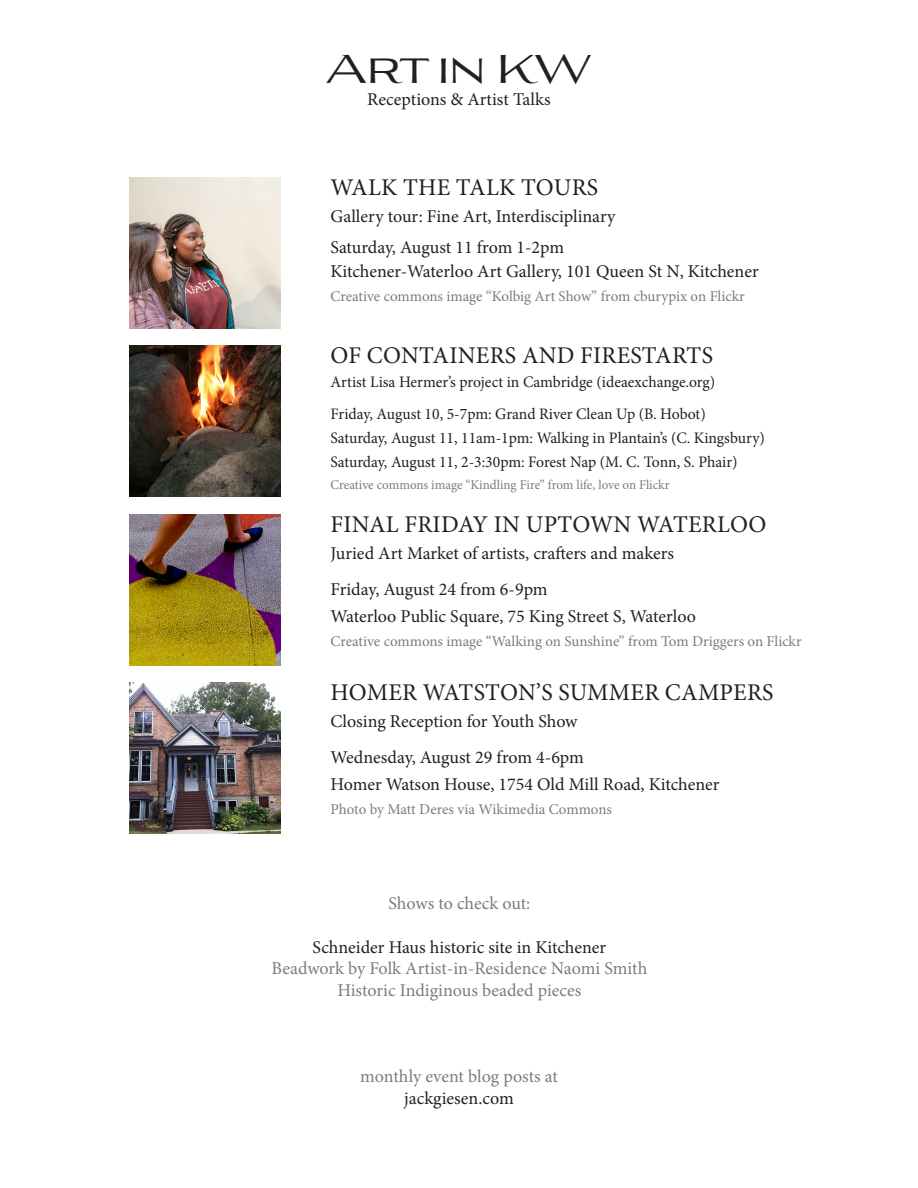
<style>
.page{position:relative;width:918px;height:1188px;background:#fff}
.page>*{position:absolute;margin:0;border:0;box-sizing:border-box;transform-origin:0 0}
.t1{font:39px "Aviano Flare";letter-spacing:-.025em;color:#231f20}
.t2{font:24px "Minion Pro";letter-spacing:.01em;color:#231f20}
.t3{font:18px "Minion Pro";color:#231f20}
.t4{font:18px "Minion Pro";color:#7a7c7f}
.t5{font:16.05px "Minion Pro";letter-spacing:-.005em;color:#231f20}
.t6{font:15px "Minion Pro";letter-spacing:-.005em;color:#7a7c7f}
.t7{font:13.35px "Minion Pro";letter-spacing:-.005em;color:#7a7c7f}
</style>
<div class="page">
<img style="left:130px;top:177px;width:151px;height:151px">
<img style="left:130px;top:683px;width:151px;height:151px">
<img style="left:130px;top:346px;width:151px;height:151px">
<img style="left:130px;top:514px;width:151px;height:151px">
<p class="t1" style="left:326px;top:47px;width:268px">Art in KW</p>
<p class="t3" style="left:367px;top:87px;width:185px">Receptions &amp; Artist Talks</p>
<p class="t2" style="left:331px;top:171px;width:269px">WALK THE TALK TOURS</p>
<p class="t3" style="left:330px;top:204px;width:287px">Gallery tour: Fine Art, Interdisciplinary</p>
<p class="t3" style="left:330px;top:235px;width:235px">Saturday, August 11 from 1-2pm</p>
<p class="t3" style="left:330px;top:259px;width:430px">Kitchener-Waterloo Art Gallery, 101 Queen St N, Kitchener</p>
<p class="t6" style="left:330px;top:286px;width:416px">Creative commons image “Kolbig Art Show” from cburypix on Flickr</p>
<p class="t2" style="left:331px;top:339px;width:384px">OF CONTAINERS AND FIRESTARTS</p>
<p class="t5" style="left:330px;top:371px;width:386px">Artist Lisa Hermer’s project in Cambridge (ideaexchange.org)</p>
<p class="t5" style="left:330px;top:403px;width:377px">Friday, August 10, 5-7pm: Grand River Clean Up (B. Hobot)</p>
<p class="t5" style="left:330px;top:427px;width:436px">Saturday, August 11, 11am-1pm: Walking in Plantain’s (C. Kingsbury)</p>
<p class="t5" style="left:330px;top:451px;width:409px">Saturday, August 11, 2-3:30pm: Forest Nap (M. C. Tonn, S. Phair)</p>
<p class="t7" style="left:330px;top:475px;width:341px">Creative commons image “Kindling Fire” from life, love on Flickr</p>
<p class="t2" style="left:331px;top:508px;width:437px">FINAL FRIDAY IN UPTOWN WATERLOO</p>
<p class="t3" style="left:330px;top:541px;width:345px">Juried Art Market of artists, crafters and makers</p>
<p class="t3" style="left:330px;top:577px;width:219px">Friday, August 24 from 6-9pm</p>
<p class="t3" style="left:330px;top:604px;width:367px">Waterloo Public Square, 75 King Street S, Waterloo</p>
<p class="t6" style="left:330px;top:631px;width:473px">Creative commons image “Walking on Sunshine” from Tom Driggers on Flickr</p>
<p class="t2" style="left:331px;top:676px;width:445px">HOMER WATSTON’S SUMMER CAMPERS</p>
<p class="t3" style="left:330px;top:709px;width:249px">Closing Reception for Youth Show</p>
<p class="t3" style="left:330px;top:745px;width:255px">Wednesday, August 29 from 4-6pm</p>
<p class="t3" style="left:330px;top:772px;width:391px">Homer Watson House, 1754 Old Mill Road, Kitchener</p>
<p class="t6" style="left:330px;top:799px;width:283px">Photo by Matt Deres via Wikimedia Commons</p>
<p class="t4" style="left:389px;top:892px;width:143px">Shows to check out:</p>
<p class="t3" style="left:313px;top:935px;width:295px">Schneider Haus historic site in Kitchener</p>
<p class="t4" style="left:271px;top:956px;width:377px">Beadwork by Folk Artist-in-Residence Naomi Smith</p>
<p class="t4" style="left:337px;top:978px;width:246px">Historic Indiginous beaded pieces</p>
<p class="t4" style="left:360px;top:1064px;width:199px">monthly event blog posts at</p>
<p class="t3" style="left:404px;top:1086px;width:111px">jackgiesen.com</p>
</div>
